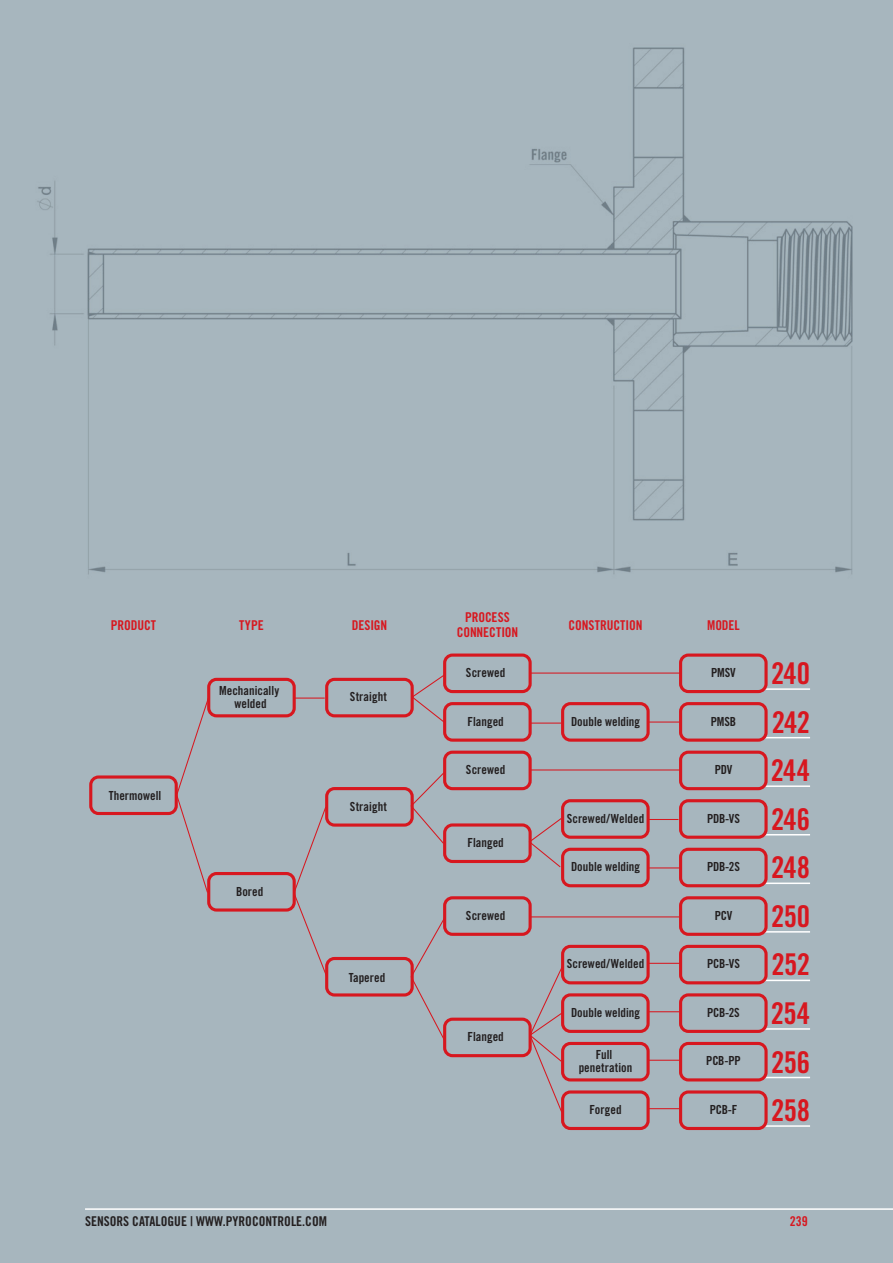
<style>
.page{position:relative;width:893px;height:1263px;background:#a7b6be}
.page>*{position:absolute;margin:0;border:0;box-sizing:border-box;transform-origin:0 0}
.Titre{font:30px "Trade Gothic LT Std Bd Cn 20";letter-spacing:-.02em;color:#d7171f}
.Titre-2{font:13.5px/15px "Trade Gothic LT Std Bd Cn 20";letter-spacing:-.005em;color:#d7171f;text-align:center}
.t1{font:13.5px "Trade Gothic LT Std Bd Cn 20";color:#231f20}
.t2{font:12.45px/12.5px "Trade Gothic LT Std Bd Cn 20";color:#231f20;text-align:center}
</style>
<div class="page">
<hr style="left:85px;top:1208px;width:808px;height:2px;background:#fff">
<img style="left:37px;top:47px;width:816px;height:528px">
<hr style="left:765px;top:688px;width:45px;height:2px;background:#fff">
<hr style="left:765px;top:737px;width:45px;height:1px;background:#fff">
<hr style="left:765px;top:785px;width:45px;height:2px;background:#fff">
<hr style="left:765px;top:834px;width:45px;height:1px;background:#fff">
<hr style="left:765px;top:882px;width:45px;height:2px;background:#fff">
<hr style="left:765px;top:931px;width:45px;height:1px;background:#fff">
<hr style="left:765px;top:980px;width:45px;height:1px;background:#fff">
<hr style="left:765px;top:1028px;width:45px;height:2px;background:#fff">
<hr style="left:765px;top:1077px;width:45px;height:1px;background:#fff">
<hr style="left:765px;top:1125px;width:45px;height:2px;background:#fff">
<div style="left:89px;top:775px;width:89px;height:40px;border:3px solid #d7171f;border-radius:8px"></div>
<div style="left:207px;top:678px;width:89px;height:39px;border:3px solid #d7171f;border-radius:8px"></div>
<div style="left:207px;top:872px;width:89px;height:39px;border:3px solid #d7171f;border-radius:8px"></div>
<div style="left:325px;top:678px;width:89px;height:39px;border:3px solid #d7171f;border-radius:8px"></div>
<div style="left:325px;top:787px;width:89px;height:40px;border:3px solid #d7171f;border-radius:8px"></div>
<div style="left:325px;top:957px;width:89px;height:39px;border:3px solid #d7171f;border-radius:8px"></div>
<div style="left:443px;top:653px;width:89px;height:40px;border:3px solid #d7171f;border-radius:8px"></div>
<div style="left:443px;top:702px;width:89px;height:40px;border:3px solid #d7171f;border-radius:8px"></div>
<div style="left:443px;top:751px;width:89px;height:39px;border:3px solid #d7171f;border-radius:8px"></div>
<div style="left:443px;top:823px;width:89px;height:40px;border:3px solid #d7171f;border-radius:8px"></div>
<div style="left:443px;top:896px;width:89px;height:40px;border:3px solid #d7171f;border-radius:8px"></div>
<div style="left:443px;top:1018px;width:89px;height:39px;border:3px solid #d7171f;border-radius:8px"></div>
<div style="left:679px;top:653px;width:89px;height:40px;border:3px solid #d7171f;border-radius:8px"></div>
<div style="left:679px;top:702px;width:89px;height:40px;border:3px solid #d7171f;border-radius:8px"></div>
<div style="left:679px;top:751px;width:89px;height:39px;border:3px solid #d7171f;border-radius:8px"></div>
<div style="left:679px;top:799px;width:89px;height:40px;border:3px solid #d7171f;border-radius:8px"></div>
<div style="left:679px;top:848px;width:89px;height:39px;border:3px solid #d7171f;border-radius:8px"></div>
<div style="left:679px;top:896px;width:89px;height:40px;border:3px solid #d7171f;border-radius:8px"></div>
<div style="left:679px;top:945px;width:89px;height:39px;border:3px solid #d7171f;border-radius:8px"></div>
<div style="left:679px;top:993px;width:89px;height:40px;border:3px solid #d7171f;border-radius:8px"></div>
<div style="left:679px;top:1042px;width:89px;height:39px;border:3px solid #d7171f;border-radius:8px"></div>
<div style="left:679px;top:1090px;width:89px;height:40px;border:3px solid #d7171f;border-radius:8px"></div>
<div style="left:561px;top:702px;width:89px;height:40px;border:3px solid #d7171f;border-radius:8px"></div>
<div style="left:561px;top:799px;width:89px;height:40px;border:3px solid #d7171f;border-radius:8px"></div>
<div style="left:561px;top:848px;width:89px;height:39px;border:3px solid #d7171f;border-radius:8px"></div>
<div style="left:561px;top:945px;width:89px;height:39px;border:3px solid #d7171f;border-radius:8px"></div>
<div style="left:561px;top:993px;width:89px;height:40px;border:3px solid #d7171f;border-radius:8px"></div>
<div style="left:561px;top:1042px;width:89px;height:39px;border:3px solid #d7171f;border-radius:8px"></div>
<div style="left:561px;top:1090px;width:89px;height:40px;border:3px solid #d7171f;border-radius:8px"></div>
<svg style="left:176px;top:696px;width:34px;height:198px"></svg>
<hr style="left:294px;top:697px;width:31px;height:2px;background:#d7171f">
<svg style="left:410px;top:674px;width:35px;height:49px"></svg>
<svg style="left:410px;top:771px;width:36px;height:74px"></svg>
<svg style="left:293px;top:806px;width:35px;height:172px"></svg>
<svg style="left:410px;top:915px;width:36px;height:127px"></svg>
<hr style="left:529px;top:672px;width:152px;height:2px;background:#d7171f">
<hr style="left:530px;top:722px;width:31px;height:2px;background:#d7171f">
<hr style="left:648px;top:721px;width:32px;height:1px;background:#d7171f">
<hr style="left:529px;top:769px;width:151px;height:1px;background:#d7171f">
<svg style="left:528px;top:817px;width:35px;height:51px"></svg>
<hr style="left:647px;top:819px;width:31px;height:1px;background:#d7171f">
<hr style="left:647px;top:867px;width:34px;height:1px;background:#d7171f">
<hr style="left:529px;top:916px;width:150px;height:1px;background:#d7171f">
<svg style="left:528px;top:965px;width:36px;height:149px"></svg>
<hr style="left:648px;top:963px;width:33px;height:1px;background:#d7171f">
<hr style="left:648px;top:1011px;width:31px;height:1px;background:#d7171f">
<hr style="left:647px;top:1060px;width:32px;height:1px;background:#d7171f">
<hr style="left:647px;top:1108px;width:33px;height:1px;background:#d7171f">
<p class="Titre-2" style="left:111px;top:617px;width:47px">PRODUCT</p>
<p class="Titre-2" style="left:239px;top:617px;width:26px">TYPE</p>
<p class="Titre-2" style="left:352px;top:617px;width:37px">DESIGN</p>
<p class="Titre-2" style="left:457px;top:610px;width:63px">PROCESS<br>CONNECTION</p>
<p class="Titre-2" style="left:569px;top:617px;width:75px">CONSTRUCTION</p>
<p class="Titre-2" style="left:707px;top:617px;width:34px">MODEL</p>
<p class="t2" style="left:109px;top:789px;width:54px">Thermowell</p>
<p class="t2" style="left:219px;top:684px;width:62px">Mechanically welded</p>
<p class="t2" style="left:236px;top:885px;width:29px">Bored</p>
<p class="t2" style="left:350px;top:690px;width:39px">Straight</p>
<p class="t2" style="left:350px;top:800px;width:39px">Straight</p>
<p class="t2" style="left:349px;top:971px;width:38px">Tapered</p>
<p class="t2" style="left:466px;top:666px;width:41px">Screwed</p>
<p class="t2" style="left:467px;top:715px;width:38px">Flanged</p>
<p class="t2" style="left:466px;top:763px;width:41px">Screwed</p>
<p class="t2" style="left:467px;top:836px;width:38px">Flanged</p>
<p class="t2" style="left:466px;top:909px;width:41px">Screwed</p>
<p class="t2" style="left:467px;top:1030px;width:38px">Flanged</p>
<p class="t2" style="left:571px;top:715px;width:70px">Double welding</p>
<p class="t2" style="left:567px;top:812px;width:79px">Screwed/Welded</p>
<p class="t2" style="left:571px;top:860px;width:70px">Double welding</p>
<p class="t2" style="left:567px;top:957px;width:79px">Screwed/Welded</p>
<p class="t2" style="left:571px;top:1006px;width:70px">Double welding</p>
<p class="t2" style="left:579px;top:1048px;width:55px">Full penetration</p>
<p class="t2" style="left:589px;top:1103px;width:34px">Forged</p>
<p class="t2" style="left:711px;top:666px;width:26px">PMSV</p>
<p class="t2" style="left:711px;top:715px;width:27px">PMSB</p>
<p class="t2" style="left:715px;top:763px;width:19px">PDV</p>
<p class="t2" style="left:707px;top:812px;width:34px">PDB-VS</p>
<p class="t2" style="left:707px;top:860px;width:34px">PDB-2S</p>
<p class="t2" style="left:715px;top:909px;width:19px">PCV</p>
<p class="t2" style="left:707px;top:957px;width:34px">PCB-VS</p>
<p class="t2" style="left:707px;top:1006px;width:34px">PCB-2S</p>
<p class="t2" style="left:706px;top:1055px;width:36px">PCB-PP</p>
<p class="t2" style="left:710px;top:1103px;width:29px">PCB-F</p>
<p class="Titre" style="left:771px;top:655px;width:40px">240</p>
<p class="Titre" style="left:772px;top:704px;width:40px">242</p>
<p class="Titre" style="left:771px;top:752px;width:41px">244</p>
<p class="Titre" style="left:771px;top:801px;width:40px">246</p>
<p class="Titre" style="left:771px;top:849px;width:40px">248</p>
<p class="Titre" style="left:771px;top:898px;width:40px">250</p>
<p class="Titre" style="left:771px;top:946px;width:40px">252</p>
<p class="Titre" style="left:771px;top:995px;width:41px">254</p>
<p class="Titre" style="left:771px;top:1043px;width:40px">256</p>
<p class="Titre" style="left:771px;top:1092px;width:40px">258</p>
<p class="t1" style="left:85px;top:1213px;width:243px">SENSORS CATALOGUE | WWW.PYROCONTROLE.COM</p>
<p class="Titre-2" style="left:790px;top:1214px;width:19px">239</p>
</div>
